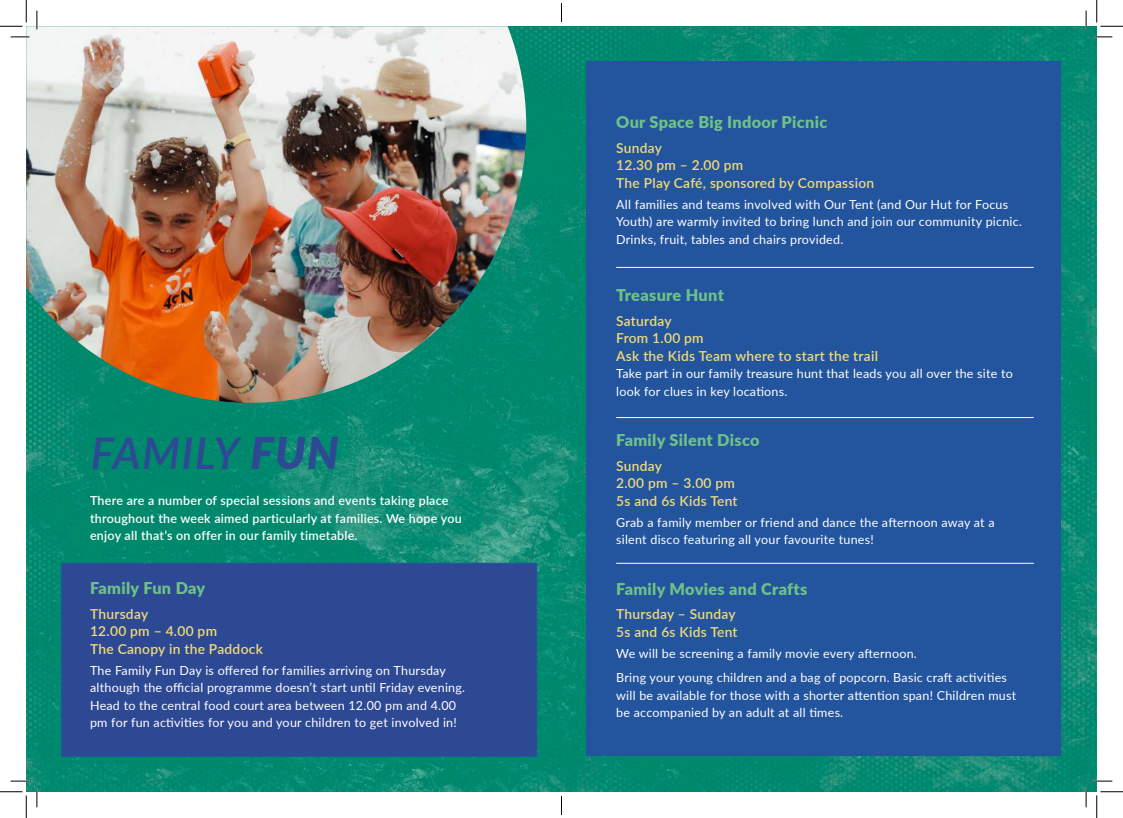
<style>
.page{position:relative;width:1123px;height:818px;background:#fff}
.page>*{position:absolute;margin:0;border:0;box-sizing:border-box;transform-origin:0 0}
.t1{font:italic 600 43.75px "Lato";letter-spacing:.03em;color:#2e4994}
.t2{font:900 16.25px "Lato";letter-spacing:.02em;color:#6ec286}
.t3{font:600 13.75px/17.5px "Lato";letter-spacing:.02em;color:#f1db79}
.t4{font:12.5px/17.5px "Lato";letter-spacing:.02em;color:#fff}
.t5{font:600 12.5px/17.5px "Lato";letter-spacing:.02em;color:#fff}
.s1{font-weight:900}
</style>
<div class="page">
<img style="left:26px;top:26px;width:1070px;height:766px">
<div style="left:586px;top:62px;width:475px;height:694px;background:#23549e"></div>
<div style="left:61px;top:563px;width:476px;height:194px;background:#2e4994;border:1px solid #23549e"></div>
<img style="left:26px;top:26px;width:500px;height:377px">
<hr style="left:616px;top:267px;width:417px;height:1px;background:#fff">
<hr style="left:616px;top:417px;width:417px;height:1px;background:#fff">
<hr style="left:616px;top:563px;width:417px;height:1px;background:#fff">
<svg style="left:11px;top:36px;width:18px;height:2px"></svg>
<svg style="left:1093px;top:36px;width:19px;height:2px"></svg>
<svg style="left:11px;top:780px;width:18px;height:2px"></svg>
<svg style="left:1093px;top:780px;width:19px;height:2px"></svg>
<svg style="left:36px;top:11px;width:2px;height:18px"></svg>
<svg style="left:36px;top:788px;width:2px;height:19px"></svg>
<svg style="left:1085px;top:11px;width:1px;height:18px"></svg>
<svg style="left:1085px;top:788px;width:1px;height:19px"></svg>
<svg style="left:0;top:0;width:27px;height:27px"></svg>
<svg style="left:0;top:791px;width:27px;height:27px"></svg>
<svg style="left:1096px;top:0;width:27px;height:27px"></svg>
<svg style="left:1096px;top:791px;width:27px;height:27px"></svg>
<svg style="left:561px;top:3px;width:1px;height:19px"></svg>
<svg style="left:561px;top:796px;width:1px;height:19px"></svg>
<h1 class="t1" style="left:91px;top:421px;width:249px">FAMILY <span class="s1">FUN</span></h1>
<p class="t5" style="left:90px;top:492px;width:373px">There are a number of special sessions and events taking place throughout the week aimed particularly at families. We hope you enjoy all that’s on offer in our family timetable.</p>
<h2 class="t2" style="left:90px;top:576px;width:117px">Family Fun Day</h2>
<p class="t3" style="left:90px;top:604px;width:174px">Thursday<br>12.00 pm – 4.00 pm<br>The Canopy in the Paddock</p>
<p class="t4" style="left:90px;top:661px;width:377px">The Family Fun Day is offered for families arriving on Thursday although the official programme doesn’t start until Friday evening.<br>Head to the central food court area between 12.00 pm and 4.00 pm for fun activities for you and your children to get involved in!</p>
<h2 class="t2" style="left:616px;top:110px;width:212px">Our Space Big Indoor Picnic</h2>
<p class="t3" style="left:616px;top:138px;width:260px">Sunday<br>12.30 pm – 2.00 pm<br>The Play Café, sponsored by Compassion</p>
<p class="t4" style="left:616px;top:195px;width:407px">All families and teams involved with Our Tent (and Our Hut for Focus<br>Youth) are warmly invited to bring lunch and join our community picnic.<br>Drinks, fruit, tables and chairs provided.</p>
<h2 class="t2" style="left:616px;top:283px;width:109px">Treasure Hunt</h2>
<p class="t3" style="left:616px;top:311px;width:263px">Saturday<br>From 1.00 pm<br>Ask the Kids Team where to start the trail</p>
<p class="t4" style="left:616px;top:364px;width:398px">Take part in our family treasure hunt that leads you all over the site to look for clues in key locations.</p>
<h2 class="t2" style="left:616px;top:428px;width:145px">Family Silent Disco</h2>
<p class="t3" style="left:616px;top:456px;width:123px">Sunday<br>2.00 pm – 3.00 pm<br>5s and 6s Kids Tent</p>
<p class="t4" style="left:616px;top:513px;width:380px">Grab a family member or friend and dance the afternoon away at a silent disco featuring all your favourite tunes!</p>
<h2 class="t2" style="left:616px;top:576px;width:193px">Family Movies and Crafts</h2>
<p class="t3" style="left:616px;top:605px;width:123px">Thursday – Sunday<br>5s and 6s Kids Tent</p>
<p class="t4" style="left:616px;top:640px;width:392px;line-height:24.6px">We will be screening a family movie every afternoon.<br>Bring your young children and a bag of popcorn. Basic craft activities</p>
<p class="t4" style="left:616px;top:686px;width:401px">will be available for those with a shorter attention span! Children must be accompanied by an adult at all times.</p>
</div>
